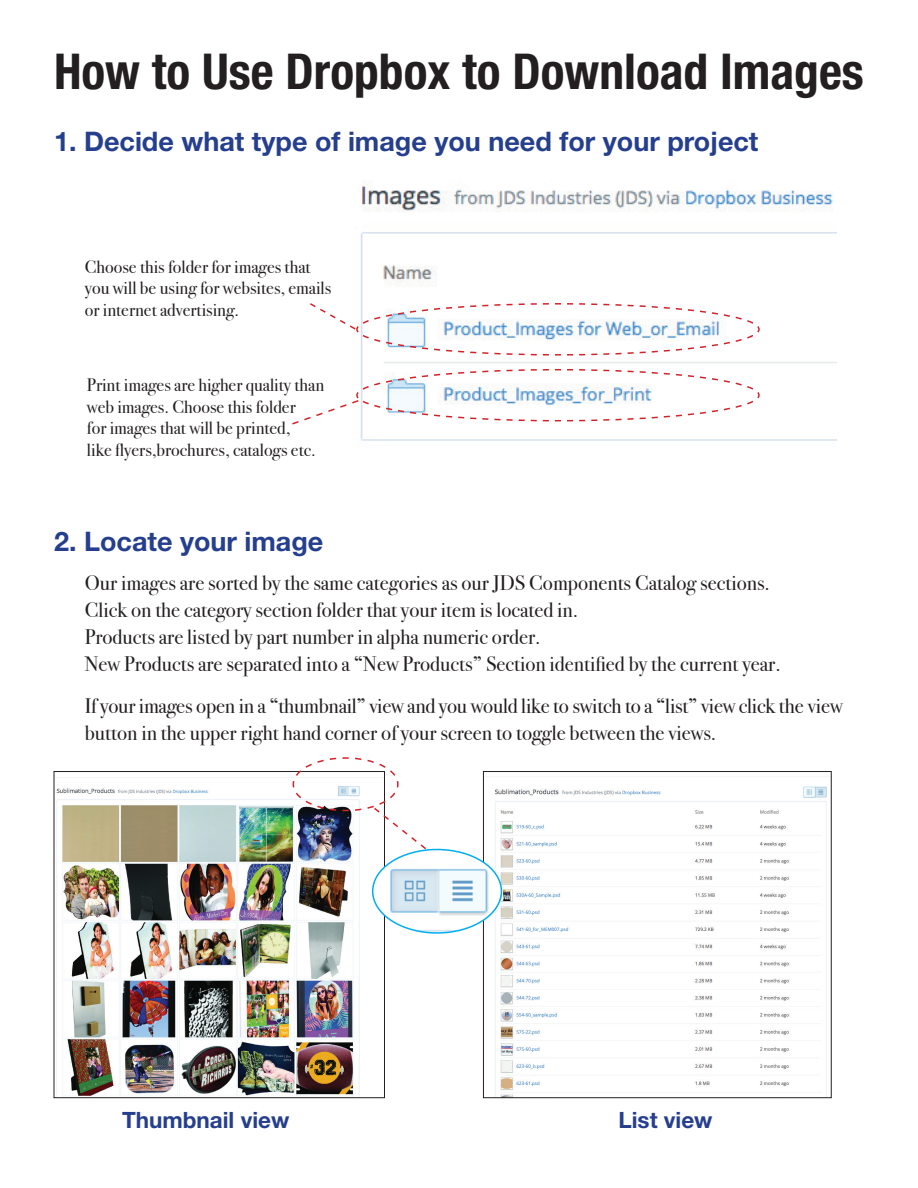
<style>
.page{position:relative;width:918px;height:1188px;background:#fff}
.page>*{position:absolute;margin:0;border:0;box-sizing:border-box;transform-origin:0 0}
.t1{font:700 condensed 49.5px "Helvetica Neue LT Std";color:#231f20}
.t2{font:700 27px "Helvetica Neue LT Std";color:#253f8e}
.t3{font:700 22.5px "Helvetica Neue LT Std";color:#253f8e}
.t4{font:21px/27px "Bodoni Svty Two ITCTT";color:#231f20}
.t5{font:18px/21.6px "Bodoni Svty Two ITCTT";color:#231f20}
</style>
<div class="page">
<img style="left:360px;top:182px;width:477px;height:259px">
<img style="left:56px;top:788px;width:317px;height:308px">
<img style="left:495px;top:786px;width:332px;height:310px">
<div style="left:483px;top:771px;width:348px;height:327px;border:1px solid #231f20"></div>
<svg style="left:310px;top:302px;width:450px;height:54px"></svg>
<svg style="left:292px;top:368px;width:468px;height:58px"></svg>
<svg style="left:292px;top:757px;width:135px;height:94px"></svg>
<img style="left:373px;top:850px;width:128px;height:83px">
<div style="left:372px;top:849px;width:130px;height:85px;border:2px solid #00aeef;border-radius:50%"></div>
<h1 class="t1" style="left:54px;top:42px;width:811px">How to Use Dropbox to Download Images</h1>
<p class="t2" style="left:54px;top:125px;width:706px">1. Decide what type of image you need for your project</p>
<p class="t5" style="left:85px;top:254px;width:248px">Choose this folder for images that you will be using for websites, emails or internet advertising.</p>
<p class="t5" style="left:87px;top:372px;width:239px">Print images are higher quality than web images. Choose this folder<br>for images that will be printed,<br>like flyers,brochures, catalogs etc.</p>
<p class="t2" style="left:54px;top:524px;width:271px">2. Locate your image</p>
<p class="t4" style="left:85px;top:567px;width:697px">Our images are sorted by the same categories as our JDS Components Catalog sections.<br>Click on the category section folder that your item is located in.<br>Products are listed by part number in alpha numeric order.<br>New Products are separated into a “New Products” Section identified by the current year.</p>
<p class="t4" style="left:85px;top:690px;width:759px">If your images open in a “thumbnail” view and you would like to switch to a “list” view click the view button in the upper right hand corner of your screen to toggle between the views.</p>
<p class="t3" style="left:122px;top:1106px;width:169px">Thumbnail view</p>
<p class="t3" style="left:618px;top:1106px;width:96px">List view</p>
</div>
